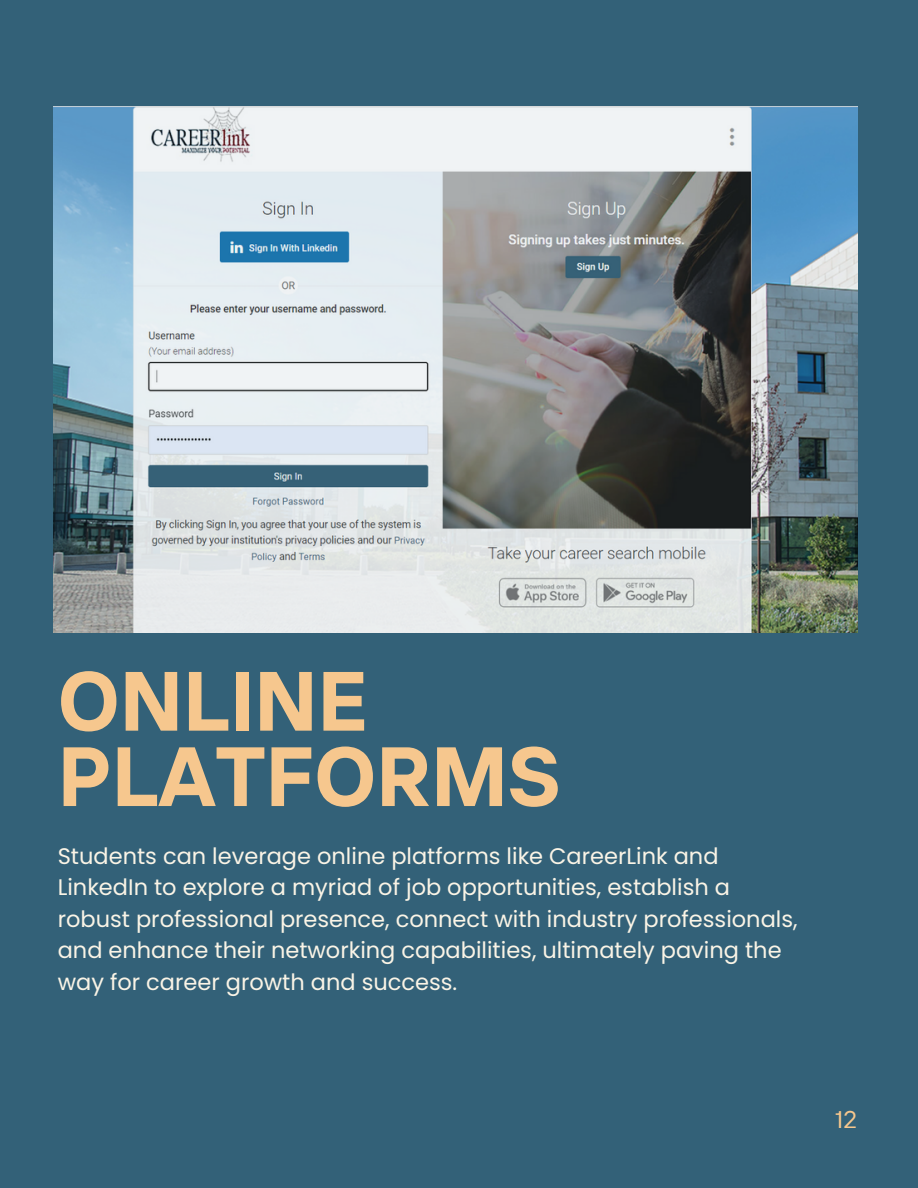
<style>
.page{position:relative;width:918px;height:1188px;background:#336178}
.page>*{position:absolute;margin:0;border:0;box-sizing:border-box;transform-origin:0 0}
.t1{font:700 83.85px "TT Interphases";color:#f6c78e}
.t2{font:24px "TT Interphases";color:#f6c78e}
.t3{font:22.5px/31.5px "Poppins";color:#faf4e6}
</style>
<div class="page">
<img style="left:54px;top:106px;width:803px;height:527px">
<p class="t1" style="left:58px;top:647px;width:312px">ONLINE</p>
<p class="t1" style="left:58px;top:722px;width:504px">PLATFORMS</p>
<p class="t3" style="left:58px;top:840px;width:741px">Students can leverage online platforms like CareerLink and LinkedIn to explore a myriad of job opportunities, establish a robust professional presence, connect with industry professionals, and enhance their networking capabilities, ultimately paving the way for career growth and success.</p>
<p class="t2" style="left:835px;top:1104px;width:23px">12</p>
</div>
